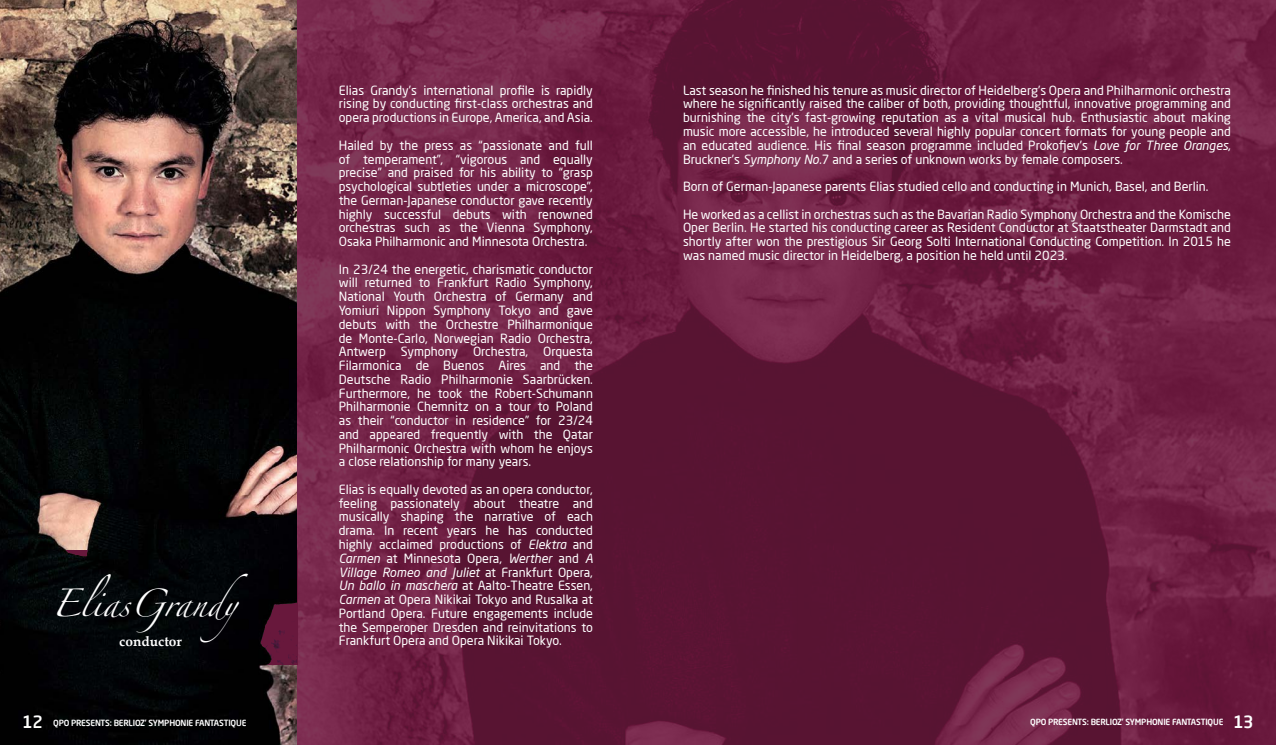
<style>
.page{position:relative;width:1276px;height:745px;background:#fff}
.page>*{position:absolute;margin:0;border:0;box-sizing:border-box;transform-origin:0 0}
.t1{font:25px "Zapfino";color:#fff;scale:.95 1}
.t2{font:700 13.75px "Palatino Linotype";color:#fff}
.t3{font:12.5px/13.8px "Neo Sans Pro";color:#fff;text-align:justify}
.t4{font:500 8.38px "Neo Sans Pro";letter-spacing:-.02em;color:#fff}
.s1{font-style:italic}
.s2{font-size:16.75px}
</style>
<div class="page">
<img style="left:0;top:0;width:1276px;height:744px">
<svg style="left:1px;top:549px;width:297px;height:115px;background:#08050a"></svg>
<h1 class="t1" style="left:52px;top:592px;width:223px">EliasGrandy</h1>
<p class="t2" style="left:119px;top:631px;width:64px">conductor</p>
<p class="t3" style="left:339px;top:83px;width:256px">Elias Grandy’s international profile is rapidly rising by conducting first-class orchestras and opera productions in Europe, America, and Asia.</p>
<p class="t3" style="left:339px;top:138px;width:256px">Hailed by the press as “passionate and full of temperament”, “vigorous and equally precise” and praised for his ability to “grasp psychological subtleties under a microscope”, the German-Japanese conductor gave recently highly successful debuts with renowned orchestras such as the Vienna Symphony, Osaka Philharmonic and Minnesota Orchestra.</p>
<p class="t3" style="left:339px;top:262px;width:256px">In 23/24 the energetic, charismatic conductor will returned to Frankfurt Radio Symphony, National Youth Orchestra of Germany and Yomiuri Nippon Symphony Tokyo and gave debuts with the Orchestre Philharmonique de Monte-Carlo, Norwegian Radio Orchestra, Antwerp Symphony Orchestra, Orquesta Filarmonica de Buenos Aires and the Deutsche Radio Philharmonie Saarbrücken.<br>Furthermore, he took the Robert-Schumann Philharmonie Chemnitz on a tour to Poland as their “conductor in residence” for 23/24 and appeared frequently with the Qatar Philharmonic Orchestra with whom he enjoys a close relationship for many years.</p>
<p class="t3" style="left:339px;top:482px;width:256px">Elias is equally devoted as an opera conductor, feeling passionately about theatre and musically shaping the narrative of each drama. In recent years he has conducted highly acclaimed productions of <span class="s1">Elektra</span> and <span class="s1">Carmen</span> at Minnesota Opera, <span class="s1">Werther</span> and <span class="s1">A Village Romeo and Juliet</span> at Frankfurt Opera, <span class="s1">Un ballo in maschera</span> at Aalto-Theatre Essen, <span class="s1">Carmen</span> at Opera Nikikai Tokyo and Rusalka at Portland Opera. Future engagements include the Semperoper Dresden and reinvitations to Frankfurt Opera and Opera Nikikai Tokyo.</p>
<p class="t3" style="left:683px;top:83px;width:549px">Last season he finished his tenure as music director of Heidelberg’s Opera and Philharmonic orchestra where he significantly raised the caliber of both, providing thoughtful, innovative programming and burnishing the city’s fast-growing reputation as a vital musical hub. Enthusiastic about making music more accessible, he introduced several highly popular concert formats for young people and an educated audience. His final season programme included Prokofjev’s <span class="s1">Love for Three Oranges</span>, Bruckner’s <span class="s1">Symphony No.</span>7 and a series of unknown works by female composers.</p>
<p class="t3" style="left:683px;top:179px;width:527px">Born of German-Japanese parents Elias studied cello and conducting in Munich, Basel, and Berlin.</p>
<p class="t3" style="left:683px;top:207px;width:549px">He worked as a cellist in orchestras such as the Bavarian Radio Symphony Orchestra and the Komische Oper Berlin. He started his conducting career as Resident Conductor at Staatstheater Darmstadt and shortly after won the prestigious Sir Georg Solti International Conducting Competition. In 2015 he was named music director in Heidelberg, a position he held until 2023.</p>
<p class="t4" style="left:22px;top:717px;width:226px"><span class="s2">12</span> QPO PRESENTS: BERLIOZ’ SYMPHONIE FANTASTIQUE</p>
<p class="t4" style="left:1030px;top:716px;width:225px">QPO PRESENTS: BERLIOZ’ SYMPHONIE FANTASTIQUE <span class="s2">13</span></p>
</div>
